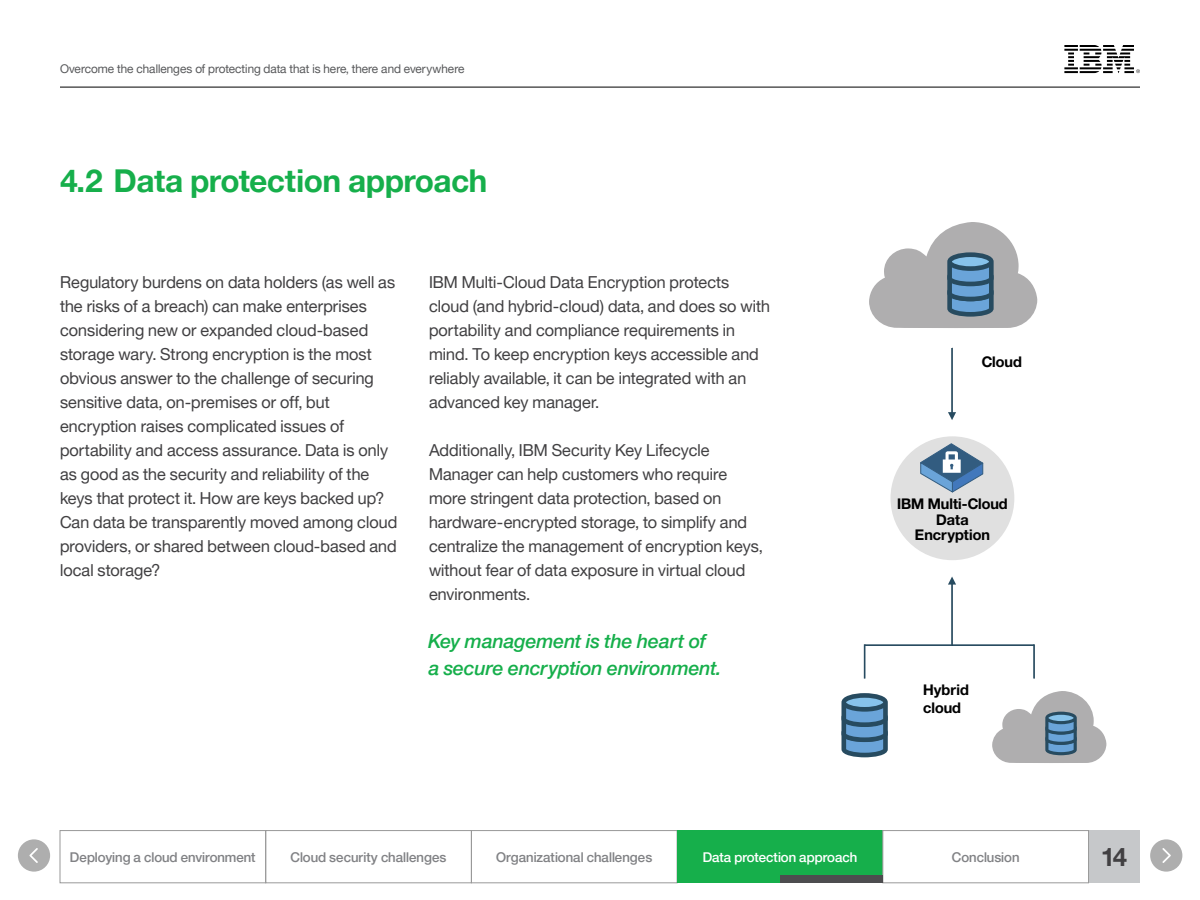
<style>
.page{position:relative;width:1200px;height:900px;background:#fff}
.page>*{position:absolute;margin:0;border:0;box-sizing:border-box;transform-origin:0 0}
.t1{font:31.5px "Helv Neue Boldfor IBM";color:#16af4b}
.t2{font:25.5px "Helv Neue Boldfor IBM";color:#414042}
.t3{font:19.5px/27px "Helv Neue Medium Italicfor IBM";color:#16af4b}
.t4{font:16.5px/24px "Helv Neue Romanfor IBM";letter-spacing:.005em;color:#414042}
.t5{font:14.7px/15.6px "Helv Neue Boldfor IBM";color:#000}
.t6{font:13.5px "Helv Neue Mediumfor IBM";color:#818285}
.t7{font:13.5px "Helv Neue Mediumfor IBM";color:#fff}
.t8{font:12px "Helv Neue Romanfor IBM";color:#58595b}
</style>
<div class="page">
<div style="left:1089px;top:830px;width:51px;height:53px;background:#c6c8ca"></div>
<div style="left:60px;top:830px;width:206px;height:53px;border:1px solid #999"></div>
<div style="left:266px;top:830px;width:206px;height:53px;border:1px solid #999"></div>
<div style="left:471px;top:830px;width:206px;height:53px;border:1px solid #999"></div>
<div style="left:677px;top:831px;width:206px;height:52px;background:#16af4b"></div>
<div style="left:883px;top:830px;width:206px;height:53px;background:#fff;border:1px solid #999"></div>
<svg style="left:1064px;top:45px;width:76px;height:28px"></svg>
<hr style="left:60px;top:87px;width:1080px;height:1px;background:#000">
<svg style="left:1150px;top:839px;width:32px;height:33px"></svg>
<svg style="left:18px;top:839px;width:32px;height:33px"></svg>
<div style="left:780px;top:876px;width:103px;height:7px;background:#4d4d4f"></div>
<div style="left:891px;top:436px;width:123px;height:124px;background:#e0e0e0;border-radius:50%"></div>
<svg style="left:869px;top:222px;width:168px;height:106px"></svg>
<svg style="left:992px;top:691px;width:114px;height:72px"></svg>
<svg style="left:842px;top:693px;width:46px;height:64px;background:#5582a4"></svg>
<svg style="left:920px;top:443px;width:64px;height:50px"></svg>
<hr style="left:865px;top:644px;width:169px;height:2px;background:#274b60">
<hr style="left:951px;top:348px;width:2px;height:66px;background:#274b60">
<hr style="left:951px;top:584px;width:2px;height:61px;background:#274b60">
<hr style="left:1033px;top:644px;width:2px;height:35px;background:#274b60">
<svg style="left:948px;top:412px;width:8px;height:8px"></svg>
<svg style="left:948px;top:577px;width:8px;height:8px"></svg>
<hr style="left:864px;top:644px;width:1px;height:35px;background:#274b60">
<p class="t8" style="left:60px;top:62px;width:406px">Overcome the challenges of protecting data that is here, there and everywhere</p>
<p class="t1" style="left:60px;top:161px;width:429px">4.2 Data protection approach</p>
<p class="t4" style="left:60px;top:270px;width:339px">Regulatory burdens on data holders (as well as the risks of a breach) can make enterprises considering new or expanded cloud-based storage wary. Strong encryption is the most obvious answer to the challenge of securing sensitive data, on-premises or off, but encryption raises complicated issues of portability and access assurance. Data is only as good as the security and reliability of the keys that protect it. How are keys backed up?<br>Can data be transparently moved among cloud providers, or shared between cloud-based and local storage?</p>
<p class="t4" style="left:429px;top:270px;width:342px">IBM Multi-Cloud Data Encryption protects cloud (and hybrid-cloud) data, and does so with portability and compliance requirements in mind. To keep encryption keys accessible and reliably available, it can be integrated with an advanced key manager.</p>
<p class="t4" style="left:429px;top:438px;width:335px">Additionally, IBM Security Key Lifecycle Manager can help customers who require more stringent data protection, based on hardware-encrypted storage, to simplify and centralize the management of encryption keys, without fear of data exposure in virtual cloud environments.</p>
<p class="t3" style="left:428px;top:627px;width:294px">Key management is the heart of a secure encryption environment.</p>
<p class="t5" style="left:982px;top:353px;width:42px">Cloud</p>
<p class="t5" style="left:897px;top:495px;width:112px;text-align:center">IBM Multi-Cloud<br>Data<br>Encryption</p>
<p class="t5" style="left:923px;top:681px;width:47px;line-height:17.7px">Hybrid cloud</p>
<p class="t6" style="left:70px;top:849px;width:187px">Deploying a cloud environment</p>
<p class="t6" style="left:291px;top:849px;width:157px">Cloud security challenges</p>
<p class="t6" style="left:496px;top:849px;width:157px">Organizational challenges</p>
<p class="t7" style="left:703px;top:849px;width:156px">Data protection approach</p>
<p class="t6" style="left:952px;top:849px;width:69px">Conclusion</p>
<h2 class="t2" style="left:1102px;top:840px;width:27px">14</h2>
</div>
